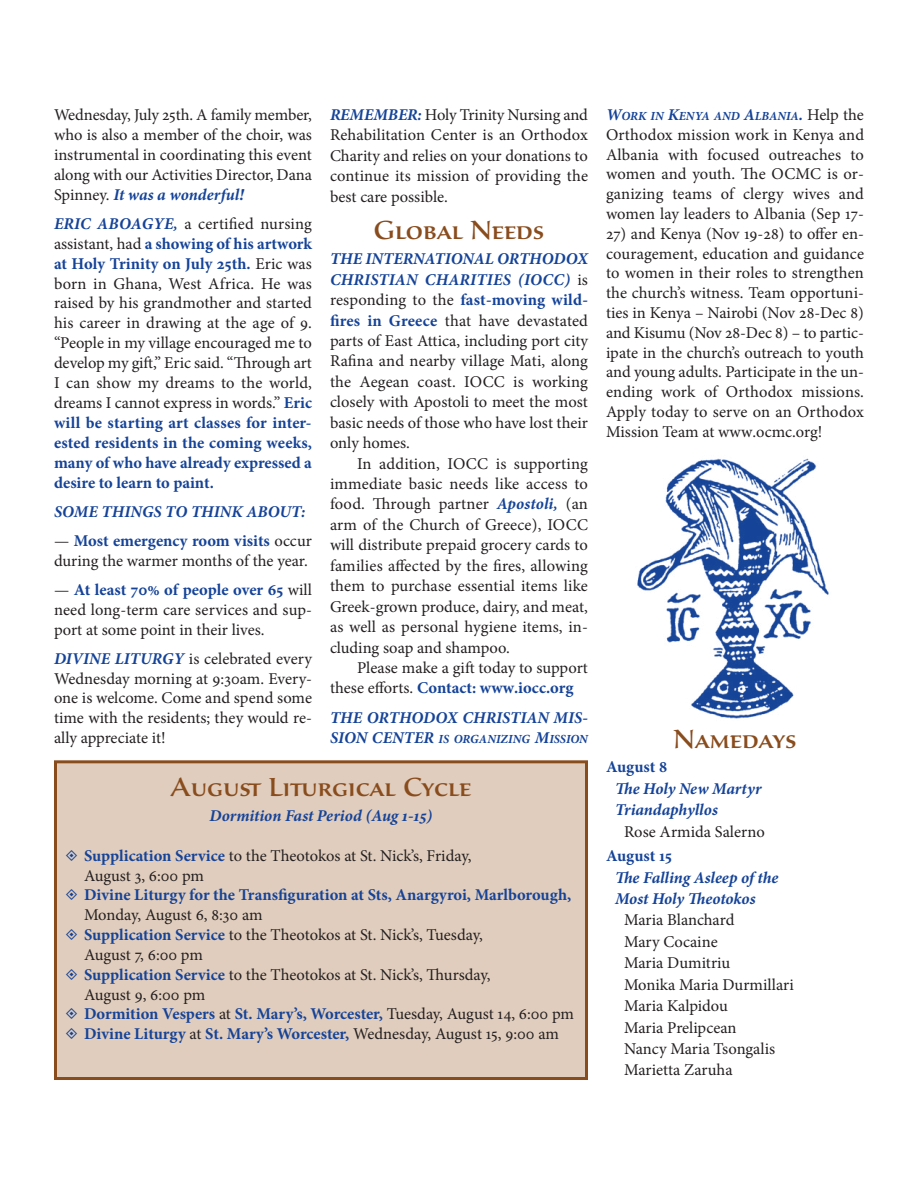
<style>
.page{position:relative;width:918px;height:1188px;background:#fff}
.page>*{position:absolute;margin:0;border:0;box-sizing:border-box;transform-origin:0 0}
.t1{font:500 27px "Sava Pro";color:#894c1d}
.t2{font:16.5px/20px "Minion Pro";color:#231f20;text-align:justify}
.t3{font:700 16.5px/19.8px "Minion Pro";color:#154398}
.t4{font:italic 700 16.5px/21.5px "Minion Pro";color:#154398}
.t5{font:italic 700 12.3px "Minion Pro";color:#154398}
.s1{font-weight:700;font-style:italic;color:#154398}
.s2{font-weight:700;color:#154398}
.s3{font-size:16.5px}
.s4{font-family:"Sava Pro";color:#154398}
.s5{font-family:"Sava Pro";font-weight:400}
.s6{font-weight:400;color:#231f20}
.s7{font-weight:400;font-style:normal;font-size:16.5px;color:#231f20}
</style>
<div class="page">
<div style="left:57px;top:763px;width:528px;height:314px;background:#e0cdbd"></div>
<div style="left:54px;top:760px;width:534px;height:320px;border:3px solid #894c1d"></div>
<img style="left:637px;top:458px;width:192px;height:261px">
<p class="t2" style="left:54px;top:106px;width:260px">Wednesday, July 25th. A family member, who is also a member of the choir, was instrumental in coordinating this event along with our Activities Director, Dana Spinney. <span class="s1">It was a wonderful!</span></p>
<p class="t2" style="left:54px;top:215px;width:260px"><span class="s1">ERIC ABOAGYE,</span> a certified nursing assistant, had <span class="s2">a showing of his artwork at Holy Trinity on July 25th.</span> Eric was born in Ghana, West Africa. He was raised by his grandmother and started his career in drawing at the age of 9. “People in my village encouraged me to develop my gift,” Eric said. “Through art I can show my dreams to the world, dreams I cannot express in words.” <span class="s2">Eric will be starting art classes for inter&shy;ested residents in the coming weeks, many of who have already expressed a desire to learn to paint.</span></p>
<p class="t4" style="left:54px;top:502px;width:253px">SOME THINGS TO THINK ABOUT:</p>
<p class="t2" style="left:54px;top:532px;width:259px">— <span class="s2">Most emergency room visits</span> occur during the warmer months of the year.</p>
<p class="t2" style="left:54px;top:581px;width:260px">— <span class="s2">At least 70% of people over 65</span> will need long-term care services and sup&shy;port at some point in their lives.</p>
<p class="t2" style="left:54px;top:650px;width:260px"><span class="s1">DIVINE LITURGY</span> is celebrated every Wednesday morning at 9:30am. Every&shy;one is welcome. Come and spend some time with the residents; they would re&shy;ally appreciate it!</p>
<p class="t2" style="left:330px;top:106px;width:260px;line-height:20.4px"><span class="s1">REMEMBER:</span> Holy Trinity Nursing and Rehabilitation Center is an Orthodox Charity and relies on your donations to continue its mission of providing the best care possible.</p>
<p class="t1" style="left:374px;top:214px;width:172px">Global Needs</p>
<p class="t2" style="left:330px;top:250px;width:260px;line-height:20.4px"><span class="s1">THE INTERNATIONAL ORTHODOX CHRISTIAN CHARITIES (IOCC)</span> is responding to the <span class="s2">fast-moving wild&shy;fires in Greece</span> that have devastated parts of East Attica, including port city Rafina and nearby village Mati, along the Aegean coast. IOCC is working closely with Apostoli to meet the most basic needs of those who have lost their only homes.</p>
<p class="t2" style="left:330px;top:455px;width:260px;line-height:20.4px;text-indent:27px">In addition, IOCC is supporting immediate basic needs like access to food. Through partner <span class="s1">Apostoli,</span> (an arm of the Church of Greece), IOCC will distribute prepaid grocery cards to families affected by the fires, allowing them to purchase essential items like Greek-grown produce, dairy, and meat, as well as personal hygiene items, in&shy;cluding soap and shampoo.</p>
<p class="t2" style="left:330px;top:659px;width:259px;line-height:20.4px;text-indent:27px">Please make a gift today to support these efforts. <span class="s2">Contact: www.iocc.org</span></p>
<p class="t4" style="left:330px;top:708px;width:260px">THE ORTHODOX CHRISTIAN MIS-</p>
<p class="t5" style="left:330px;top:735px;width:260px"><span class="s3">SION CENTER</span> IS ORGANIZING <span class="s3">M</span>ISSION</p>
<p class="t1" style="left:171px;top:771px;width:302px">August Liturgical Cycle</p>
<p class="t4" style="left:210px;top:807px;width:224px">Dormition Fast Period (Aug 1-15)</p>
<p class="t2" style="left:84px;top:847px;width:389px;text-indent:-18px"><span class="s4">-</span> <span class="s2">Supplication Service</span> to the Theotokos at St. Nick’s, Friday,<br>August 3, 6:00 pm</p>
<p class="t3" style="left:84px;top:887px;width:489px;text-indent:-18px"><span class="s5">-</span> Divine Liturgy for the Transfiguration at Sts, Anargyroi, Marlborough,<br><span class="s6">Monday, August 6, 8:30 am</span></p>
<p class="t2" style="left:84px;top:926px;width:400px;text-indent:-18px"><span class="s4">-</span> <span class="s2">Supplication Service</span> to the Theotokos at St. Nick’s, Tuesday,<br>August 7, 6:00 pm</p>
<p class="t2" style="left:84px;top:966px;width:408px;text-indent:-18px"><span class="s4">-</span> <span class="s2">Supplication Service</span> to the Theotokos at St. Nick’s, Thursday,<br>August 9, 6:00 pm</p>
<p class="t3" style="left:66px;top:1006px;width:510px"><span class="s5">-</span> Dormition Vespers <span class="s6">at</span> St. Mary’s, Worcester, <span class="s6">Tuesday, August 14, 6:00 pm</span></p>
<p class="t3" style="left:66px;top:1025px;width:494px"><span class="s5">-</span> Divine Liturgy <span class="s6">at</span> St. Mary’s Worcester, <span class="s6">Wednesday, August 15, 9:00 am</span></p>
<p class="t5" style="left:606px;top:111px;width:259px"><span class="s3">W</span>ORK IN <span class="s3">K</span>ENYA AND <span class="s3">A</span>LBANIA<span class="s3">.</span> <span class="s7">Help the</span></p>
<p class="t2" style="left:606px;top:126px;width:260px">Orthodox mission work in Kenya and Albania with focused outreaches to women and youth. The OCMC is or&shy;ganizing teams of clergy wives and women lay leaders to Albania (Sep 17-</p>
<p class="t2" style="left:606px;top:225px;width:260px">27) and Kenya (Nov 19-28) to offer en&shy;couragement, education and guidance to women in their roles to strengthen the church’s witness. Team opportuni&shy;ties in Kenya – Nairobi (Nov 28-Dec 8) and Kisumu (Nov 28-Dec 8) – to partic&shy;ipate in the church’s outreach to youth and young adults. Participate in the un&shy;ending work of Orthodox missions.<br>Apply today to serve on an Orthodox Mission Team at www.ocmc.org!</p>
<p class="t1" style="left:673px;top:723px;width:125px">Namedays</p>
<p class="t3" style="left:606px;top:759px;width:63px">August 8</p>
<p class="t4" style="left:615px;top:779px;width:148px">The Holy New Martyr<br>Triandaphyllos</p>
<p class="t2" style="left:624px;top:823px;width:142px">Rose Armida Salerno</p>
<p class="t3" style="left:606px;top:847px;width:67px">August 15</p>
<p class="t4" style="left:615px;top:868px;width:165px">The Falling Asleep of the<br>Most Holy Theotokos</p>
<p class="t2" style="left:624px;top:912px;width:112px">Maria Blanchard</p>
<p class="t2" style="left:624px;top:933px;width:95px">Mary Cocaine</p>
<p class="t2" style="left:624px;top:955px;width:108px">Maria Dumitriu</p>
<p class="t2" style="left:624px;top:976px;width:171px">Monika Maria Durmillari</p>
<p class="t2" style="left:624px;top:997px;width:105px">Maria Kalpidou</p>
<p class="t2" style="left:624px;top:1019px;width:114px">Maria Prelipcean</p>
<p class="t2" style="left:624px;top:1040px;width:153px">Nancy Maria Tsongalis</p>
<p class="t2" style="left:624px;top:1062px;width:110px">Marietta Zaruha</p>
</div>
